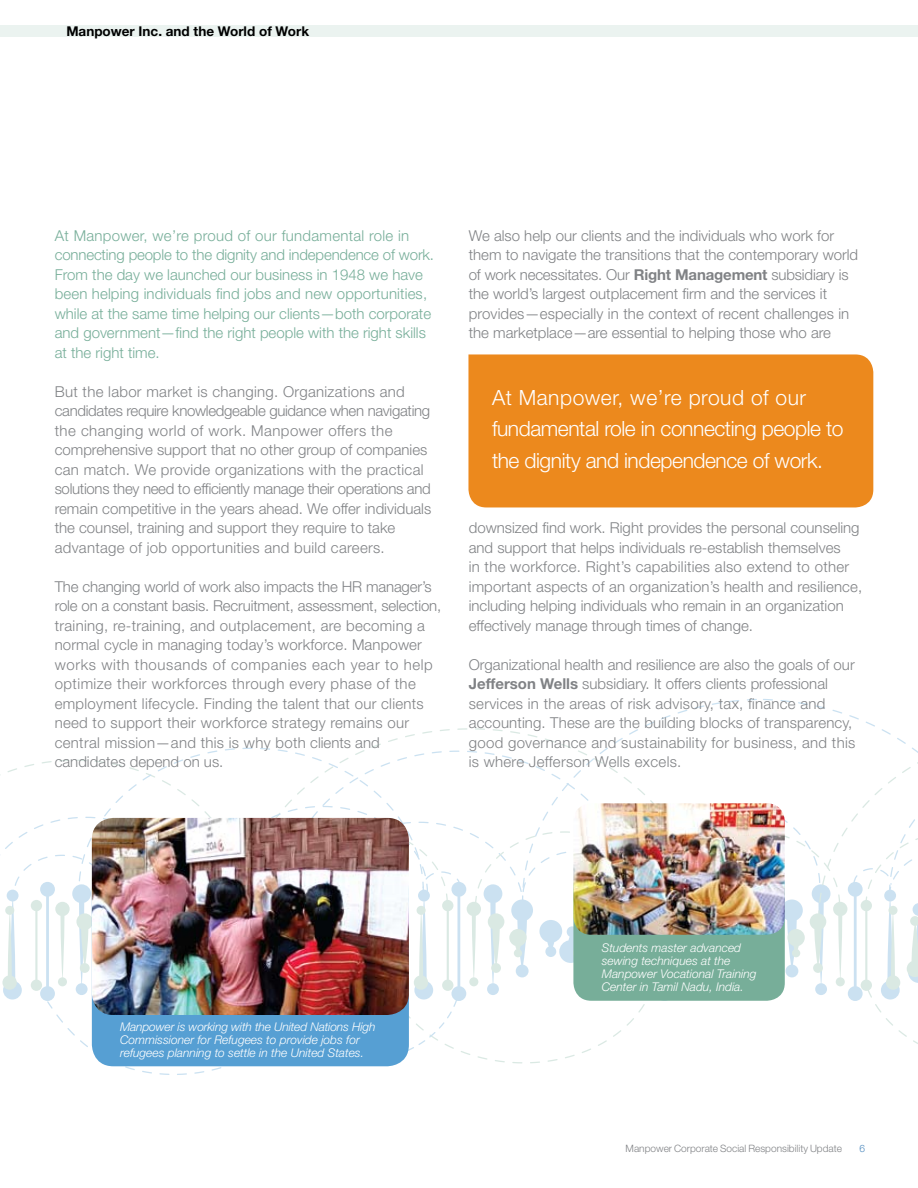
<style>
.page{position:relative;width:918px;height:1188px;background:#fff}
.page>*{position:absolute;margin:0;border:0;box-sizing:border-box;transform-origin:0 0}
.t1{font:300 21px/31.5px "Helvetica Neue LT Std";letter-spacing:-.02em;color:#fff}
.t2{font:300 15px/19.5px "Helvetica Neue LT Std";color:#808285}
.t3{font:300 15px/19.5px "Helvetica Neue LT Std";letter-spacing:.02em;color:#808285}
.t4{font:300 15px/19.5px "Helvetica Neue LT Std";color:#77ae99}
.t5{font:700 13.5px "Helvetica Neue LT Std";color:#000}
.t6{font:italic 300 12px/12.8px "Helvetica Neue LT Std";color:#fff}
.t7{font:300 10.2px "Helvetica Neue LT Std";color:#808285}
.t8{font:300 10.2px "Helvetica Neue LT Std";color:#4e8abe}
.s1{font-weight:700}
</style>
<div class="page">
<svg style="left:0;top:699px;width:918px;height:376px"></svg>
<div style="left:92px;top:869px;width:317px;height:197px;background:#569fd3;border-radius:22px"></div>
<img style="left:92px;top:818px;width:317px;height:197px">
<div style="left:573px;top:869px;width:212px;height:132px;background:#77ae99;border-radius:18px"></div>
<img style="left:573px;top:803px;width:212px;height:132px">
<div style="left:0;top:26px;width:918px;height:11px;background:#ebf3f0"></div>
<div style="left:468px;top:354px;width:405px;height:153px;background:#ec891d"></div>
<p class="t5" style="left:66px;top:23px;width:244px">Manpower Inc. and the World of Work</p>
<p class="t4" style="left:55px;top:226px;width:381px">At Manpower, we’re proud of our fundamental role in connecting people to the dignity and independence of work.<br>From the day we launched our business in 1948 we have been helping individuals find jobs and new opportunities, while at the same time helping our clients—both corporate and government—find the right people with the right skills at the right time.</p>
<p class="t2" style="left:55px;top:382px;width:378px">But the labor market is changing. Organizations and candidates require knowledgeable guidance when navigating the changing world of work. Manpower offers the comprehensive support that no other group of companies can match. We provide organizations with the practical solutions they need to efficiently manage their operations and remain competitive in the years ahead. We offer individuals the counsel, training and support they require to take advantage of job opportunities and build careers.</p>
<p class="t3" style="left:55px;top:577px;width:388px">The changing world of work also impacts the HR manager’s role on a constant basis. Recruitment, assessment, selection, training, re-training, and outplacement, are becoming a normal cycle in managing today’s workforce. Manpower works with thousands of companies each year to help optimize their workforces through every phase of the employment lifecycle. Finding the talent that our clients need to support their workforce strategy remains our central mission—and this is why both clients and candidates depend on us.</p>
<p class="t2" style="left:469px;top:226px;width:391px">We also help our clients and the individuals who work for them to navigate the transitions that the contemporary world of work necessitates. Our <span class="s1">Right Management</span> subsidiary is the world’s largest outplacement firm and the services it provides—especially in the context of recent challenges in the marketplace—are essential to helping those who are</p>
<h1 class="t1" style="left:492px;top:381px;width:353px">At Manpower, we’re proud of our fundamental role in connecting people to the dignity and independence of work.</h1>
<p class="t2" style="left:469px;top:518px;width:395px">downsized find work. Right provides the personal counseling and support that helps individuals re-establish themselves<br>in the workforce. Right’s capabilities also extend to other important aspects of an organization’s health and resilience, including helping individuals who remain in an organization effectively manage through times of change.</p>
<p class="t2" style="left:469px;top:655px;width:388px">Organizational health and resilience are also the goals of our <span class="s1">Jefferson Wells</span> subsidiary. It offers clients professional services in the areas of risk advisory, tax, finance and accounting. These are the building blocks of transparency, good governance and sustainability for business, and this is where Jefferson Wells excels.</p>
<p class="t6" style="left:120px;top:1020px;width:257px">Manpower is working with the United Nations High<br>Commissioner for Refugees to provide jobs for refugees planning to settle in the United States.</p>
<p class="t6" style="left:602px;top:942px;width:156px">Students master advanced sewing techniques at the<br>Manpower Vocational Training<br>Center in Tamil Nadu, India.</p>
<p class="t7" style="left:626px;top:1142px;width:218px">Manpower Corporate Social Responsibility Update</p>
<p class="t8" style="left:859px;top:1142px;width:7px">6</p>
</div>
